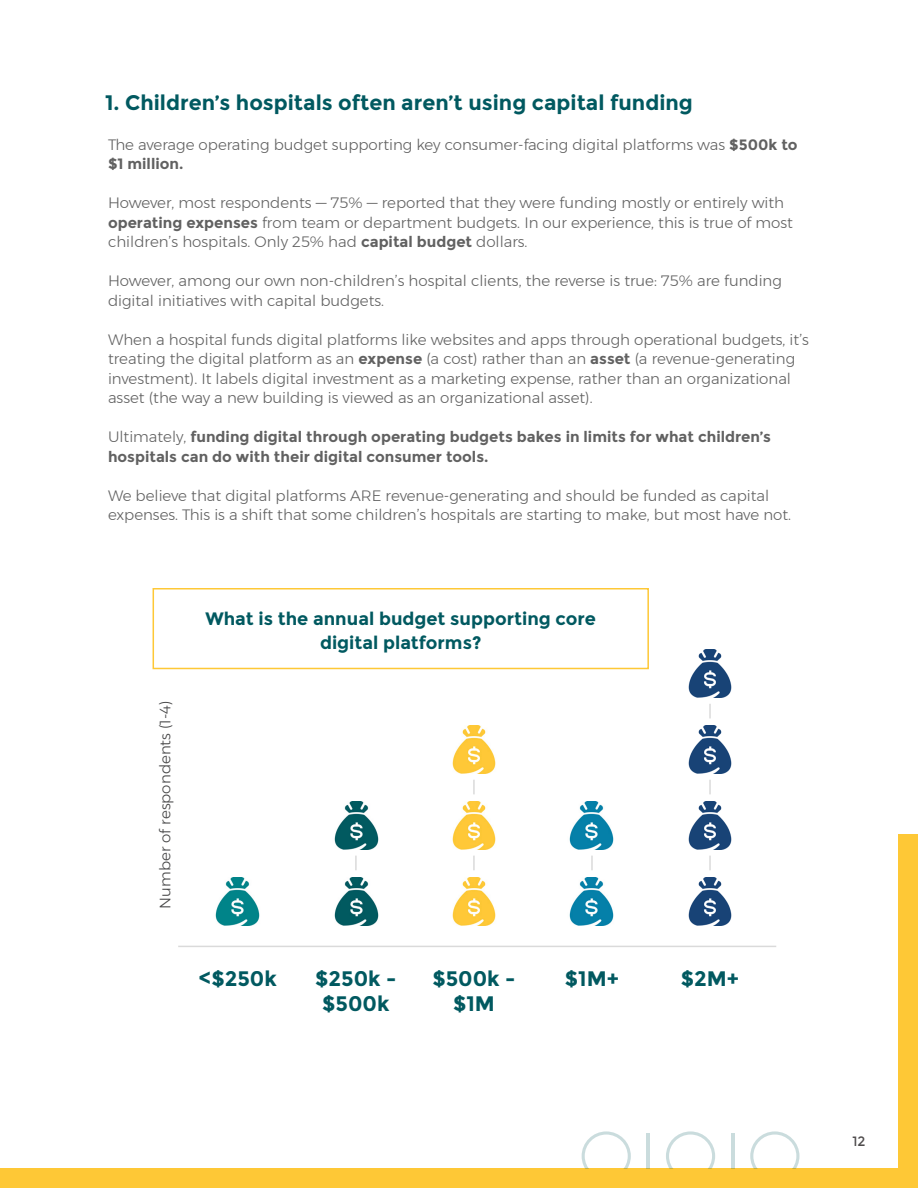
<style>
.page{position:relative;width:918px;height:1188px;background:#fff}
.page>*{position:absolute;margin:0;border:0;box-sizing:border-box;transform-origin:0 0}
.t1{font:700 21px/25.2px "Montserrat";color:#015960;text-align:center}
.t2{font:700 18px/24px "Montserrat";color:#015960;text-align:center}
.t3{font:300 15px/19.5px "Montserrat";color:#616161}
.t4{font:700 15px/19.5px "Montserrat";color:#616161}
.t5{font:300 15px "Montserrat";color:#454546}
.t6{font:13.5px "Montserrat";color:#231f20}
.s1{font-weight:700}
.s2{font-weight:300}
</style>
<div class="page">
<div style="left:898px;top:835px;width:20px;height:353px;background:#fec836"></div>
<div style="left:0;top:1168px;width:918px;height:20px;background:#fec836"></div>
<svg style="left:582px;top:1131px;width:49px;height:37px"></svg>
<svg style="left:666px;top:1131px;width:49px;height:37px"></svg>
<svg style="left:750px;top:1131px;width:49px;height:37px"></svg>
<hr style="left:731px;top:1133px;width:3px;height:35px;background:#015960">
<hr style="left:647px;top:1133px;width:3px;height:35px;background:#015960">
<div style="left:153px;top:588px;width:496px;height:81px;border:2px solid #fec836"></div>
<hr style="left:178px;top:946px;width:598px;height:1px;background:#dadada">
<svg style="left:473px;top:856px;width:2px;height:22px"></svg>
<svg style="left:473px;top:780px;width:2px;height:22px"></svg>
<img style="left:452px;top:726px;width:44px;height:48px">
<img style="left:452px;top:802px;width:44px;height:47px">
<img style="left:452px;top:878px;width:44px;height:47px">
<svg style="left:355px;top:856px;width:2px;height:22px"></svg>
<img style="left:334px;top:802px;width:45px;height:48px">
<img style="left:334px;top:878px;width:45px;height:48px">
<svg style="left:709px;top:780px;width:2px;height:22px"></svg>
<svg style="left:709px;top:704px;width:2px;height:15px"></svg>
<svg style="left:709px;top:856px;width:2px;height:22px"></svg>
<img style="left:688px;top:878px;width:44px;height:47px">
<img style="left:688px;top:802px;width:44px;height:47px">
<img style="left:688px;top:725px;width:44px;height:48px">
<img style="left:688px;top:649px;width:44px;height:48px">
<svg style="left:591px;top:856px;width:2px;height:22px"></svg>
<img style="left:569px;top:802px;width:45px;height:47px">
<img style="left:569px;top:878px;width:45px;height:48px">
<img style="left:215px;top:878px;width:45px;height:48px">
<p class="t1" style="left:105px;top:90px;width:589px">1. Children’s hospitals often aren’t using capital funding</p>
<p class="t3" style="left:108px;top:134px;width:691px">The average operating budget supporting key consumer-facing digital platforms was <span class="s1">$500k to $1 million.</span></p>
<p class="t3" style="left:108px;top:193px;width:687px">However, most respondents — 75% — reported that they were funding mostly or entirely with <span class="s1">operating expenses</span> from team or department budgets. In our experience, this is true of most children’s hospitals. Only 25% had <span class="s1">capital budget</span> dollars.</p>
<p class="t3" style="left:108px;top:271px;width:675px">However, among our own non-children’s hospital clients, the reverse is true: 75% are funding digital initiatives with capital budgets.</p>
<p class="t3" style="left:108px;top:329px;width:702px">When a hospital funds digital platforms like websites and apps through operational budgets, it’s treating the digital platform as an <span class="s1">expense</span> (a cost) rather than an <span class="s1">asset</span> (a revenue-generating investment). It labels digital investment as a marketing expense, rather than an organizational asset (the way a new building is viewed as an organizational asset).</p>
<p class="t4" style="left:108px;top:427px;width:665px"><span class="s2">Ultimately,</span> funding digital through operating budgets bakes in limits for what children’s hospitals can do with their digital consumer tools.</p>
<p class="t3" style="left:108px;top:485px;width:685px">We believe that digital platforms ARE revenue-generating and should be funded as capital expenses. This is a shift that some children’s hospitals are starting to make, but most have not.</p>
<p class="t5" style="left:154px;top:909px;width:210px;rotate:-90deg">Number of respondents (1-4)</p>
<p class="t2" style="left:205px;top:607px;width:392px">What is the annual budget supporting core digital platforms?</p>
<p class="t1" style="left:199px;top:966px;width:80px">&lt;$250k</p>
<p class="t1" style="left:565px;top:966px;width:56px">$1M+</p>
<p class="t1" style="left:681px;top:966px;width:60px">$2M+</p>
<p class="t1" style="left:315px;top:966px;width:83px">$250k - $500k</p>
<p class="t1" style="left:432px;top:966px;width:85px">$500k - $1M</p>
<p class="t6" style="left:852px;top:1133px;width:15px">12</p>
</div>
